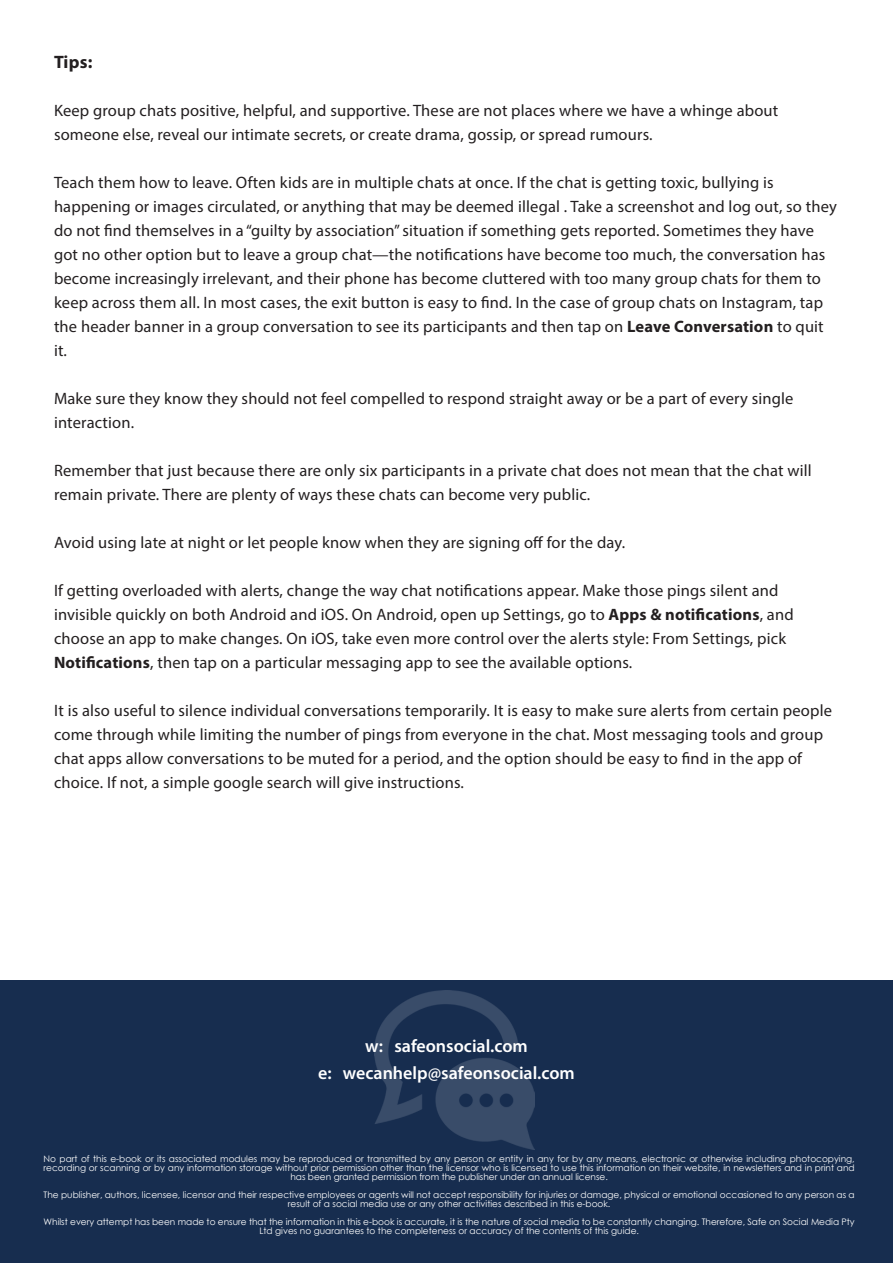
<style>
.page{position:relative;width:893px;height:1263px;background:#fff}
.page>*{position:absolute;margin:0;border:0;box-sizing:border-box;transform-origin:0 0}
.t1{font:600 18px "Myriad Pro";color:#fff}
.t2{font:700 18px "Myriad Pro";color:#231f20}
.t3{font:16.5px/24px "Myriad Pro";letter-spacing:.01em;color:#231f20}
.t4{font:9px/9px "Century Gothic";color:#fff;text-align:center}
.s1{font-weight:700}
</style>
<div class="page">
<div style="left:0;top:980px;width:893px;height:283px;background:#172d4f"></div>
<img style="left:374px;top:991px;width:160px;height:159px">
<p class="t2" style="left:54px;top:50px;width:40px">Tips:</p>
<p class="t3" style="left:54px;top:98px;width:726px">Keep group chats positive, helpful, and supportive. These are not places where we have a whinge about someone else, reveal our intimate secrets, or create drama, gossip, or spread rumours.</p>
<p class="t3" style="left:54px;top:170px;width:784px">Teach them how to leave. Often kids are in multiple chats at once. If the chat is getting toxic, bullying is happening or images circulated, or anything that may be deemed illegal . Take a screenshot and log out, so they do not find themselves in a “guilty by association” situation if something gets reported. Sometimes they have got no other option but to leave a group chat—the notifications have become too much, the conversation has become increasingly irrelevant, and their phone has become cluttered with too many group chats for them to keep across them all. In most cases, the exit button is easy to find. In the case of group chats on Instagram, tap the header banner in a group conversation to see its participants and then tap on <span class="s1">Leave Conversation</span> to quit it.</p>
<p class="t3" style="left:54px;top:386px;width:741px">Make sure they know they should not feel compelled to respond straight away or be a part of every single interaction.</p>
<p class="t3" style="left:54px;top:458px;width:759px">Remember that just because there are only six participants in a private chat does not mean that the chat will remain private. There are plenty of ways these chats can become very public.</p>
<p class="t3" style="left:54px;top:530px;width:573px">Avoid using late at night or let people know when they are signing off for the day.</p>
<p class="t3" style="left:54px;top:578px;width:741px">If getting overloaded with alerts, change the way chat notifications appear. Make those pings silent and invisible quickly on both Android and iOS. On Android, open up Settings, go to <span class="s1">Apps &amp; notifications</span>, and choose an app to make changes. On iOS, take even more control over the alerts style: From Settings, pick <span class="s1">Notifications</span>, then tap on a particular messaging app to see the available options.</p>
<p class="t3" style="left:54px;top:698px;width:779px">It is also useful to silence individual conversations temporarily. It is easy to make sure alerts from certain people come through while limiting the number of pings from everyone in the chat. Most messaging tools and group chat apps allow conversations to be muted for a period, and the option should be easy to find in the app of choice. If not, a simple google search will give instructions.</p>
<p class="t1" style="left:365px;top:1035px;width:164px">w: safeonsocial.com</p>
<p class="t1" style="left:318px;top:1062px;width:258px">e: wecanhelp@safeonsocial.com</p>
<p class="t4" style="left:44px;top:1154px;width:813px">No part of this e-book or its associated modules may be reproduced or transmitted by any person or entity in any for by any means, electronic or otherwise including photocopying, recording or scanning or by any information storage without prior permission other than the licensor who is licensed to use this information on their website, in newsletters and in print and has been granted permission from the publisher under an annual license.</p>
<p class="t4" style="left:44px;top:1190px;width:813px">The publisher, authors, licensee, licensor and their respective employees or agents will not accept responsibility for injuries or damage, physical or emotional occasioned to any person as a result of a social media use or any other activities described in this e-book.</p>
<p class="t4" style="left:44px;top:1217px;width:813px">Whilst every attempt has been made to ensure that the information in this e-book is accurate, it is the nature of social media to be constantly changing. Therefore, Safe on Social Media Pty<br>Ltd gives no guarantees to the completeness or accuracy of the contents of this guide.</p>
</div>
